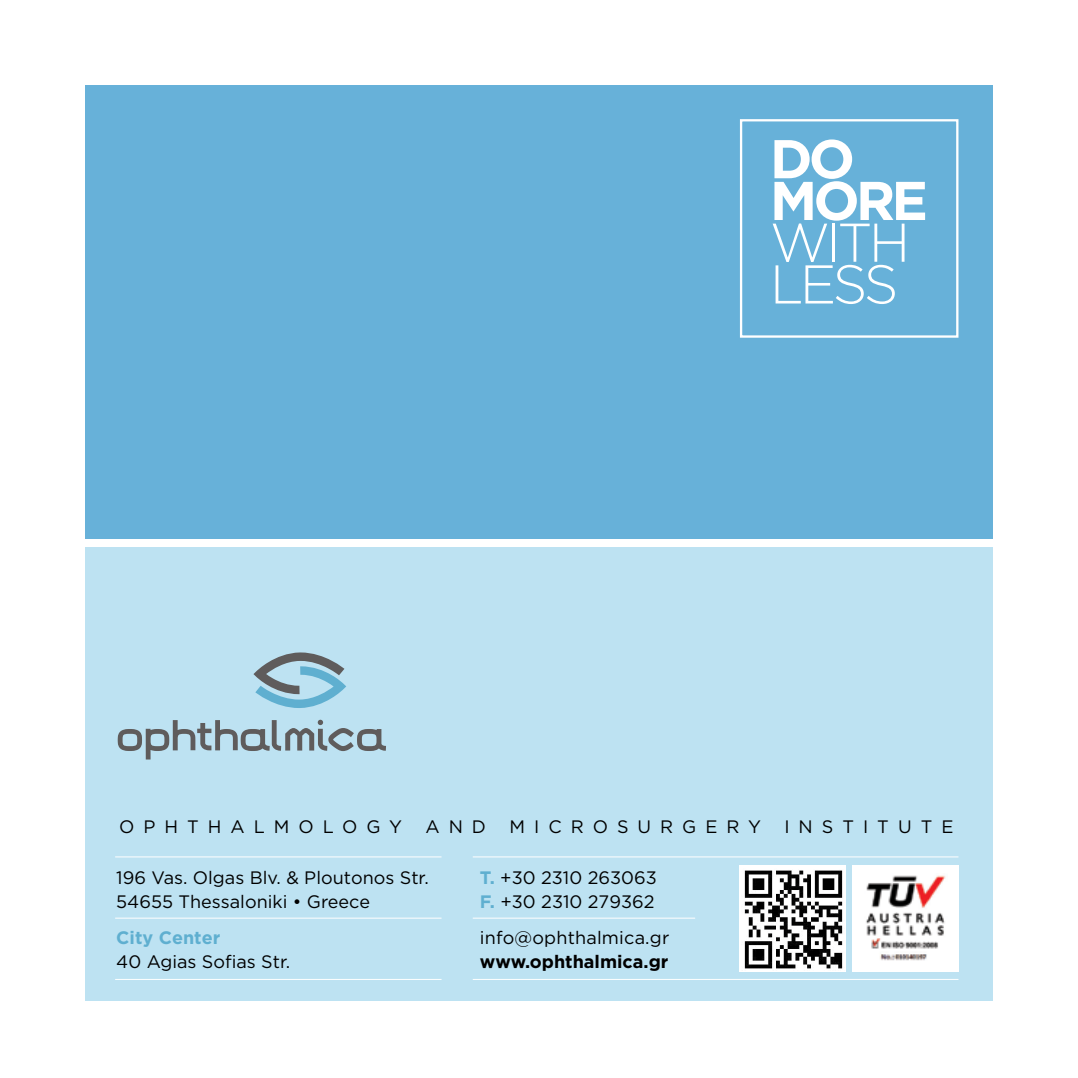
<style>
.page{position:relative;width:1078px;height:1078px;background:#fff}
.page>*{position:absolute;margin:0;border:0;box-sizing:border-box;transform-origin:0 0}
.t1{font:300 54.4px/41.8px "Gotham Greek";letter-spacing:-.07em;color:#fff}
.t2{font:700 54.4px/41.8px "Gotham Greek";letter-spacing:-.07em;color:#fff}
.t3{font:18px/24px "Gotham Greek";color:#000}
.t4{font:18px "Gotham Greek";letter-spacing:.5em;color:#000}
.t5{font:700 18px "Gotham Greek";color:#000}
.t6{font:700 18px "Gotham Greek";color:#5fafd0}
.s1{font-weight:700;color:#5fafd0}
</style>
<div class="page">
<div style="left:85px;top:547px;width:907px;height:453px;background:#bde2f2"></div>
<svg style="left:118px;top:719px;width:268px;height:40px"></svg>
<svg style="left:253px;top:652px;width:93px;height:55px"></svg>
<hr style="left:115px;top:978px;width:326px;height:1px;background:#fff">
<hr style="left:115px;top:917px;width:326px;height:1px;background:#fff">
<hr style="left:115px;top:856px;width:326px;height:1px;background:#fff">
<hr style="left:472px;top:978px;width:486px;height:1px;background:#fff">
<hr style="left:472px;top:917px;width:223px;height:1px;background:#fff">
<hr style="left:472px;top:856px;width:486px;height:1px;background:#fff">
<div style="left:852px;top:865px;width:106px;height:106px;background:#fff"></div>
<img style="left:866px;top:875px;width:80px;height:86px">
<div style="left:739px;top:865px;width:106px;height:106px;background:#fff"></div>
<img style="left:744px;top:870px;width:99px;height:99px">
<div style="left:85px;top:85px;width:907px;height:454px;background:#67b1d9"></div>
<div style="left:739px;top:119px;width:219px;height:218px;border:2px solid #fff"></div>
<h1 class="t2" style="left:769px;top:137px;width:159px">DO<br>MORE</h1>
<h1 class="t1" style="left:769px;top:221px;width:142px">WITH<br>LESS</h1>
<p class="t4" style="left:119px;top:816px;width:284px">OPHTHALMOLOGY</p>
<p class="t3" style="left:425px;top:814px;width:62px">AND</p>
<p class="t4" style="left:509px;top:816px;width:253px">MICROSURGERY</p>
<p class="t4" style="left:784px;top:816px;width:170px">INSTITUTE</p>
<p class="t3" style="left:116px;top:865px;width:314px">196 Vas. Olgas Blv. &amp; Ploutonos Str.<br>54655 Thessaloniki • Greece</p>
<p class="t6" style="left:116px;top:926px;width:105px">City Center</p>
<p class="t3" style="left:116px;top:948px;width:175px">40 Agias Sofias Str.</p>
<p class="t3" style="left:479px;top:865px;width:178px"><span class="s1">Τ.</span> +30 2310 263063<br><span class="s1">F.</span> +30 2310 279362</p>
<p class="t3" style="left:479px;top:925px;width:191px">info@ophthalmica.gr</p>
<p class="t5" style="left:479px;top:950px;width:190px">www.ophthalmica.gr</p>
</div>
